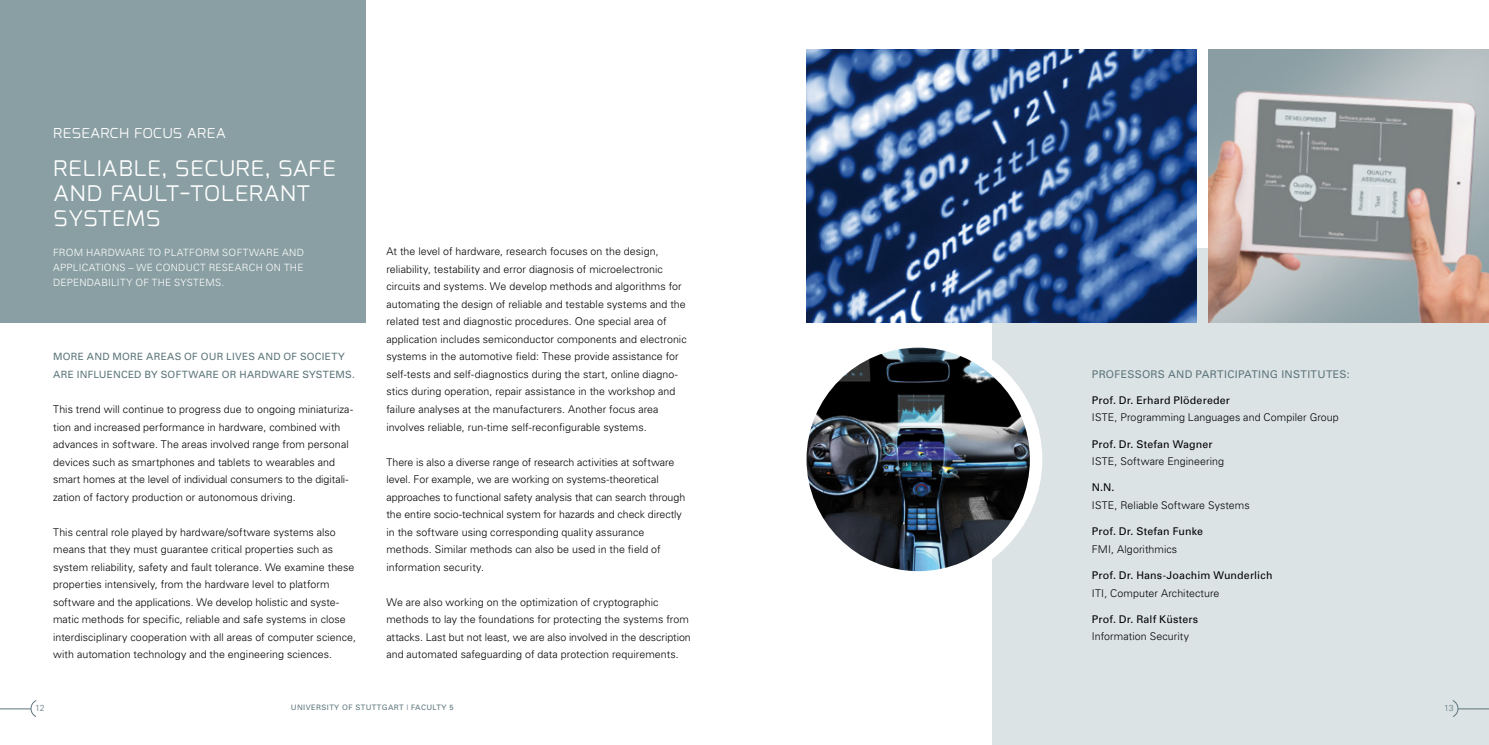
<style>
.page{position:relative;width:1489px;height:745px;background:#fff}
.page>*{position:absolute;margin:0;border:0;box-sizing:border-box;transform-origin:0 0}
.t1{font:300 27.5px/25px "Exo";color:#fff}
.t2{font:300 17.5px "Exo";color:#fff}
.t3{font:300 10.62px/17.5px "Univers";letter-spacing:.005em;color:#000}
.t4{font:10.62px "Univers";letter-spacing:.015em;color:#000}
.t5{font:10.62px "Univers";letter-spacing:.025em;color:#5d767b}
.t6{font:300 10px/15px "Univers";letter-spacing:.025em;color:#fff;text-align:justify}
.t7{font:10px/17.5px "Univers";letter-spacing:.025em;color:#5d767b}
.t8{font:300 8.75px "Univers";color:#5d767b}
.t9{font:7.5px "Univers";letter-spacing:.015em;color:#5d767b}
</style>
<div class="page">
<hr style="left:0;top:708px;width:31px;height:1px;background:#5d767b">
<svg style="left:31px;top:700px;width:6px;height:16px"></svg>
<div style="left:992px;top:248px;width:496px;height:496px;background:#dce3e5"></div>
<svg style="left:918px;top:360px;width:124px;height:212px"></svg>
<div style="left:0;top:0;width:365px;height:322px;background:#8a9fa3"></div>
<img style="left:806px;top:347px;width:223px;height:223px;border-radius:112px">
<hr style="left:1457px;top:708px;width:31px;height:1px;background:#5d767b">
<svg style="left:1452px;top:700px;width:5px;height:16px"></svg>
<img style="left:806px;top:50px;width:390px;height:272px">
<img style="left:1208px;top:50px;width:280px;height:272px">
<h2 class="t2" style="left:53px;top:120px;width:174px">RESEARCH FOCUS AREA</h2>
<h1 class="t1" style="left:53px;top:153px;width:284px">RELIABLE, SECURE, SAFE<br>AND FAULT-TOLERANT<br>SYSTEMS</h1>
<p class="t6" style="left:53px;top:244px;width:252px">FROM HARDWARE TO PLATFORM SOFTWARE AND APPLICATIONS – WE CONDUCT RESEARCH ON THE Dependability</p>
<p class="t6" style="left:135px;top:274px;width:90px">OF THE SYSTEMS.</p>
<p class="t7" style="left:53px;top:348px;width:303px">MORE AN D MORE AREAS OF OUR LIVES AN D OF SOCI ETY<br>ARE IN FLUEN CED BY SOFTWARE OR HARDWARE SYSTEMS.</p>
<p class="t3" style="left:53px;top:400px;width:301px">This trend will continue to progress due to ongoing miniaturiza&shy;tion and increased performance in hardware, combined with advances in software. The areas involved range from personal devices such as smartphones and tablets to wearables and smart homes at the level of individual consumers to the digitali&shy;zation of factory production or autonomous driving.</p>
<p class="t3" style="left:53px;top:522px;width:304px">This central role played by hardware/software systems also means that they must guarantee critical properties such as system reliability, safety and fault tolerance. We examine these properties intensively, from the hardware level to platform software and the applications. We develop holistic and syste&shy;matic methods for specific, reliable and safe systems in close interdisciplinary cooperation with all areas of computer science, with automation technology and the engineering sciences.</p>
<p class="t3" style="left:386px;top:242px;width:302px">At the level of hardware, research focuses on the design, reliability, testability and error diagnosis of microelectronic circuits and systems. We develop methods and algorithms for automating the design of reliable and testable systems and the related test and diagnostic procedures. One special area of application includes semiconductor components and electronic systems in the automotive field: These provide assistance for self-tests and self-diagnostics during the start, online diagno&shy;stics during operation, repair assistance in the workshop and failure analyses at the manufacturers. Another focus area involves reliable, run-time self-reconfigurable systems.</p>
<p class="t3" style="left:386px;top:452px;width:300px">There is also a diverse range of research activities at software level. For example, we are working on systems-theoretical approaches to functional safety analysis that can search through the entire socio-technical system for hazards and check directly in the software using corresponding quality assurance methods. Similar methods can also be used in the field of information security.</p>
<p class="t3" style="left:386px;top:592px;width:306px">We are also working on the optimization of cryptographic methods to lay the foundations for protecting the systems from attacks. Last but not least, we are also involved in the description and automated safeguarding of data protection requirements.</p>
<p class="t8" style="left:35px;top:702px;width:11px">12</p>
<p class="t9" style="left:291px;top:702px;width:6px">uni</p>
<p class="t9" style="left:306px;top:702px;width:11px">versit</p>
<p class="t9" style="left:334px;top:702px;width:28px">y of stutt</p>
<p class="t9" style="left:382px;top:702px;width:13px">gart</p>
<p class="t9" style="left:406px;top:702px;width:16px">| facu</p>
<p class="t9" style="left:432px;top:702px;width:22px">lty 5</p>
<p class="t5" style="left:1091px;top:367px;width:167px">PROFESSORS AN D PARTI CI PATING</p>
<p class="t5" style="left:1281px;top:367px;width:70px">IN STITUTES:</p>
<p class="t4" style="left:1091px;top:393px;width:140px">Prof. Dr. Erhard Plödereder</p>
<p class="t3" style="left:1091px;top:408px;width:248px">ISTE, Programming Languages and Compiler Group</p>
<p class="t4" style="left:1091px;top:437px;width:122px">Prof. Dr. Stefan Wagner</p>
<p class="t3" style="left:1091px;top:452px;width:134px">ISTE, Software Engineering</p>
<p class="t4" style="left:1091px;top:480px;width:24px">N.N.</p>
<p class="t3" style="left:1091px;top:496px;width:159px">ISTE, Reliable Software Systems</p>
<p class="t4" style="left:1091px;top:524px;width:113px">Prof. Dr. Stefan Funke</p>
<p class="t3" style="left:1091px;top:539px;width:87px">FMI, Algorithmics</p>
<p class="t4" style="left:1091px;top:568px;width:182px">Prof. Dr. Hans-Joachim Wunderlich</p>
<p class="t3" style="left:1091px;top:583px;width:129px">ITI, Computer Architecture</p>
<p class="t4" style="left:1091px;top:612px;width:108px">Prof. Dr. Ralf Küsters</p>
<p class="t3" style="left:1091px;top:627px;width:99px">Information Security</p>
<p class="t8" style="left:1443px;top:702px;width:11px">13</p>
</div>
